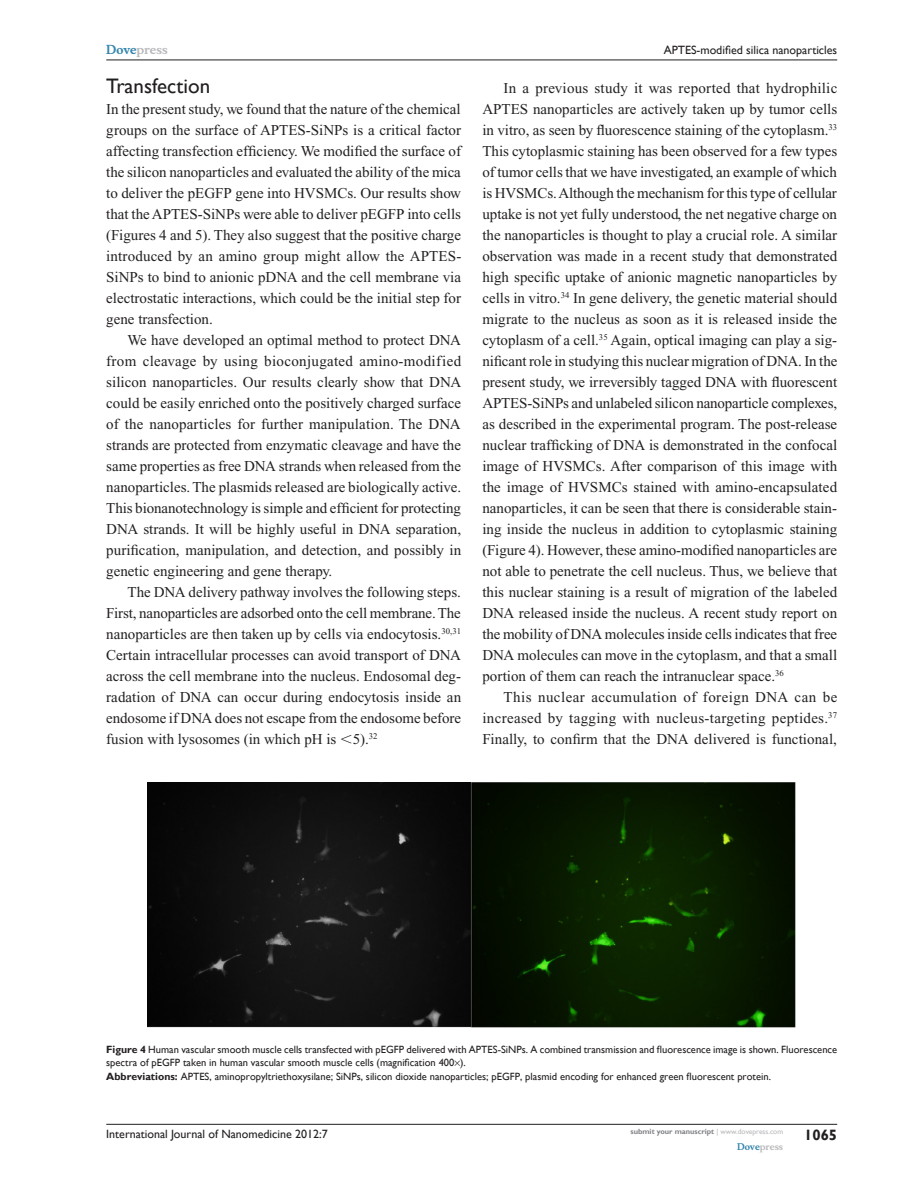
<style>
.page{position:relative;width:918px;height:1188px;background:#fff}
.page>*{position:absolute;margin:0;border:0;box-sizing:border-box;transform-origin:0 0}
.t1{font:21px "Gill Sans";color:#231f20}
.t2{font:15px/21px "Times New Roman";color:#231f20;text-align:justify}
.t3{font:700 15px "Gill Sans";color:#231f20}
.t4{font:12px "Gill Sans";color:#231f20}
.t5{font:700 12px "Musee";color:#b8b9bc}
.t6{font:10.5px/13.5px "Gill Sans";color:#231f20}
.t7{font:700 9px "Musee";color:#b8b9bc}
.t8{font:700 7.5px "Gill Sans";color:#808285}
.s1{color:#3485ae}
.s2{font-family:"Mathematical Pi One"}
.s3{font-weight:700}
.s4{font-weight:400;color:#b8b9bc}
</style>
<div class="page">
<img style="left:148px;top:783px;width:648px;height:244px">
<hr style="left:106px;top:1124px;width:731px;height:1px;background:#231f20">
<hr style="left:106px;top:60px;width:731px;height:1px;background:#231f20">
<p class="t5" style="left:106px;top:43px;width:63px"><span class="s1">Dove</span>press</p>
<h1 class="t1" style="left:106px;top:73px;width:105px">Transfection</h1>
<p class="t2" style="left:106px;top:98px;width:357px">In the present study, we found that the nature of the chemical groups on the surface of APTES-SiNPs is a critical factor affecting transfection efficiency. We modified the surface of the silicon nanoparticles and evaluated the ability of the mica to deliver the pEGFP gene into HVSMCs. Our results show that the APTES-SiNPs were able to deliver pEGFP into cells (Figures 4 and 5). They also suggest that the positive charge introduced by an amino group might allow the APTES-SiNPs to bind to anionic pDNA and the cell membrane via electrostatic interactions, which could be the initial step for gene transfection.</p>
<p class="t2" style="left:106px;top:329px;width:357px;text-indent:21px">We have developed an optimal method to protect DNA from cleavage by using bioconjugated amino-modified silicon nanoparticles. Our results clearly show that DNA could be easily enriched onto the positively charged surface of the nanoparticles for further manipulation. The DNA strands are protected from enzymatic cleavage and have the same properties as free DNA strands when released from the nanoparticles. The plasmids released are biologically active.<br>This bionanotechnology is simple and efficient for protecting DNA strands. It will be highly useful in DNA separation, purification, manipulation, and detection, and possibly in genetic engineering and gene therapy.</p>
<p class="t2" style="left:106px;top:581px;width:356px;text-indent:21px">The DNA delivery pathway involves the following steps.<br>First, nanoparticles are adsorbed onto the cell membrane. The nanoparticles are then taken up by cells via endocytosis.<sup>30,31<br></sup>Certain intracellular processes can avoid transport of DNA across the cell membrane into the nucleus. Endosomal deg&shy;radation of DNA can occur during endocytosis inside an endosome if DNA does not escape from the endosome before fusion with lysosomes (in which pH is <span class="s2">,</span>5).<sup>32</sup></p>
<p class="t4" style="left:664px;top:43px;width:175px">APTES-modified silica nanoparticles</p>
<p class="t2" style="left:482px;top:77px;width:357px;text-indent:21px">In a previous study it was reported that hydrophilic APTES nanoparticles are actively taken up by tumor cells in vitro, as seen by fluorescence staining of the cytoplasm.<sup>33<br></sup>This cytoplasmic staining has been observed for a few types of tumor cells that we have investigated, an example of which is HVSMCs. Although the mechanism for this type of cellular uptake is not yet fully understood, the net negative charge on the nanoparticles is thought to play a crucial role. A similar observation was made in a recent study that demonstrated high specific uptake of anionic magnetic nanoparticles by cells in vitro.<sup>34</sup> In gene delivery, the genetic material should migrate to the nucleus as soon as it is released inside the cytoplasm of a cell.<sup>35</sup> Again, optical imaging can play a sig&shy;nificant role in studying this nuclear migration of DNA. In the present study, we irreversibly tagged DNA with fluorescent APTES-SiNPs and unlabeled silicon nanoparticle complexes, as described in the experimental program. The post-release nuclear trafficking of DNA is demonstrated in the confocal image of HVSMCs. After comparison of this image with the image of HVSMCs stained with amino-encapsulated nanoparticles, it can be seen that there is considerable stain&shy;ing inside the nucleus in addition to cytoplasmic staining (Figure 4). However, these amino-modified nanoparticles are not able to penetrate the cell nucleus. Thus, we believe that this nuclear staining is a result of migration of the labeled DNA released inside the nucleus. A recent study report on the mobility of DNA molecules inside cells indicates that free DNA molecules can move in the cytoplasm, and that a small portion of them can reach the intranuclear space.<sup>36</sup></p>
<p class="t2" style="left:482px;top:686px;width:357px;text-indent:21px">This nuclear accumulation of foreign DNA can be increased by tagging with nucleus-targeting peptides.<sup>37<br></sup>Finally, to confirm that the DNA delivered is functional,</p>
<p class="t6" style="left:106px;top:1042px;width:732px"><span class="s3">Figure 4</span> Human vascular smooth muscle cells transfected with pEGFP delivered with APTES-SiNPs. A combined transmission and fluorescence image is shown. Fluorescence spectra of pEGFP taken in human vascular smooth muscle cells (magnification 400 ).<br><span class="s3">Abbreviations:</span> APTES, aminopropyltriethoxysilane; SiNPs, silicon dioxide nanoparticles; pEGFP, plasmid encoding for enhanced green fluorescent protein.</p>
<p class="t4" style="left:106px;top:1127px;width:223px">International Journal of Nanomedicine 2012:7</p>
<p class="t8" style="left:631px;top:1127px;width:154px">submit your manuscript <span class="s4">| www.dovepress.com</span></p>
<p class="t7" style="left:737px;top:1141px;width:48px"><span class="s1">Dove</span>press</p>
<p class="t3" style="left:804px;top:1126px;width:35px">1065</p>
</div>
